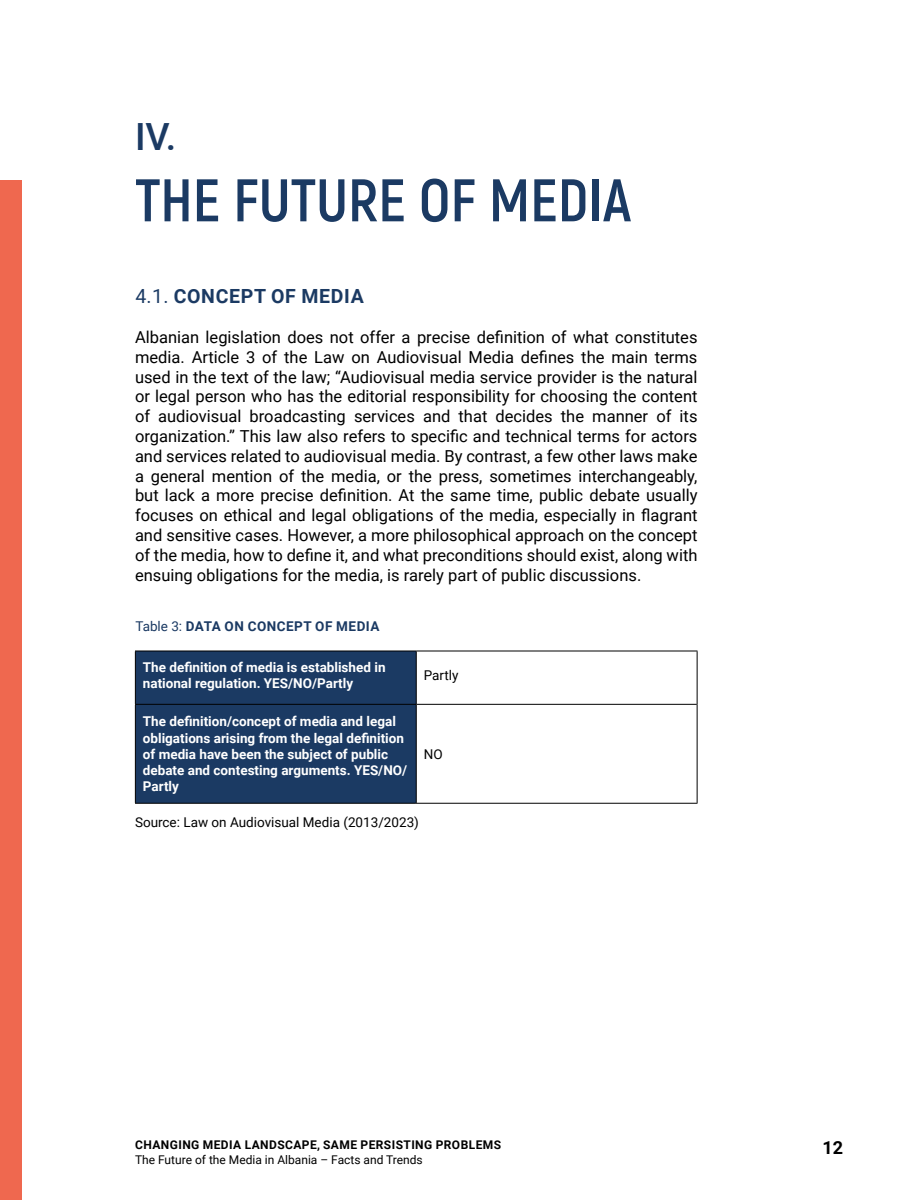
<style>
.page{position:relative;width:900px;height:1200px;background:#fff}
.page>*{position:absolute;margin:0;border:0;box-sizing:border-box;transform-origin:0 0}
.chapter_title{font:700 60px "Akrobat";color:#1b3a63}
.subtitle{font:500 37.5px "Roboto";color:#1b3a63}
.subtitle_1_1{font:700 19.5px "Roboto";letter-spacing:.035em;color:#1b3a63}
.t1{font:700 18px "Roboto";color:#000}
.body{font:16.5px/19.8px "Roboto";color:#000;text-align:justify}
.Table_title{font:700 13.5px/16.2px "Roboto";color:#fff}
.body-2{font:13.5px "Roboto";color:#000}
.Table_body{font:700 13.5px "Roboto";letter-spacing:.035em;color:#1b3a63}
.Table_body-2{font:13.5px "Roboto";color:#000}
.t2{font:700 12px "Roboto";letter-spacing:.035em;color:#000}
.t3{font:12px "Roboto";color:#000}
.s1{font-weight:400}
</style>
<div class="page">
<div style="left:0;top:180px;width:22px;height:1020px;background:#ef684f"></div>
<div style="left:136px;top:652px;width:280px;height:151px;background:#1b3a63"></div>
<hr style="left:416px;top:651px;width:1px;height:53px;background:#000">
<hr style="left:697px;top:651px;width:1px;height:53px;background:#000">
<hr style="left:697px;top:704px;width:1px;height:99px;background:#000">
<hr style="left:416px;top:803px;width:282px;height:1px;background:#000">
<hr style="left:135px;top:705px;width:1px;height:98px;background:#000">
<hr style="left:135px;top:651px;width:281px;height:1px;background:#000">
<hr style="left:135px;top:651px;width:1px;height:53px;background:#000">
<hr style="left:416px;top:651px;width:282px;height:1px;background:#000">
<hr style="left:416px;top:705px;width:1px;height:98px;background:#000">
<hr style="left:135px;top:803px;width:281px;height:1px;background:#000">
<hr style="left:135px;top:704px;width:281px;height:1px;background:#000">
<hr style="left:416px;top:704px;width:281px;height:1px;background:#000">
<p class="subtitle" style="left:135px;top:110px;width:43px">IV.</p>
<p class="chapter_title" style="left:135px;top:163px;width:498px">THE FUTURE OF MEDIA</p>
<p class="subtitle_1_1" style="left:135px;top:283px;width:230px"><span class="s1">4.1.</span> CONCEPT OF MEDIA</p>
<p class="body" style="left:135px;top:327px;width:564px">Albanian legislation does not offer a precise definition of what constitutes media. Article 3 of the Law on Audiovisual Media defines the main terms used in the text of the law; “Audiovisual media service provider is the natural or legal person who has the editorial responsibility for choosing the content of audiovisual broadcasting services and that decides the manner of its organization.” This law also refers to specific and technical terms for actors and services related to audiovisual media. By contrast, a few other laws make a general mention of the media, or the press, sometimes interchangeably, but lack a more precise definition. At the same time, public debate usually focuses on ethical and legal obligations of the media, especially in flagrant and sensitive cases. However, a more philosophical approach on the concept of the media, how to define it, and what preconditions should exist, along with ensuing obligations for the media, is rarely part of public discussions.</p>
<p class="Table_body" style="left:135px;top:616px;width:246px"><span class="s1">Table 3:</span> DATA ON CONCEPT OF MEDIA</p>
<p class="Table_title" style="left:143px;top:658px;width:244px">The definition of media is established in national regulation. YES/NO/Partly</p>
<p class="Table_body-2" style="left:424px;top:665px;width:36px">Partly</p>
<p class="Table_title" style="left:143px;top:713px;width:266px">The definition/concept of media and legal obligations arising from the legal definition of media have been the subject of public debate and contesting arguments. YES/NO/ Partly</p>
<p class="Table_body-2" style="left:424px;top:745px;width:20px">NO</p>
<p class="body-2" style="left:135px;top:813px;width:285px">Source: Law on Audiovisual Media (2013/2023)</p>
<p class="t2" style="left:135px;top:1137px;width:367px">CHANGING MEDIA LANDSCAPE, SAME PERSISTING PROBLEMS</p>
<p class="t3" style="left:135px;top:1151px;width:289px">The Future of the Media in Albania – Facts and Trends</p>
<p class="t1" style="left:822px;top:1134px;width:22px">12</p>
</div>
